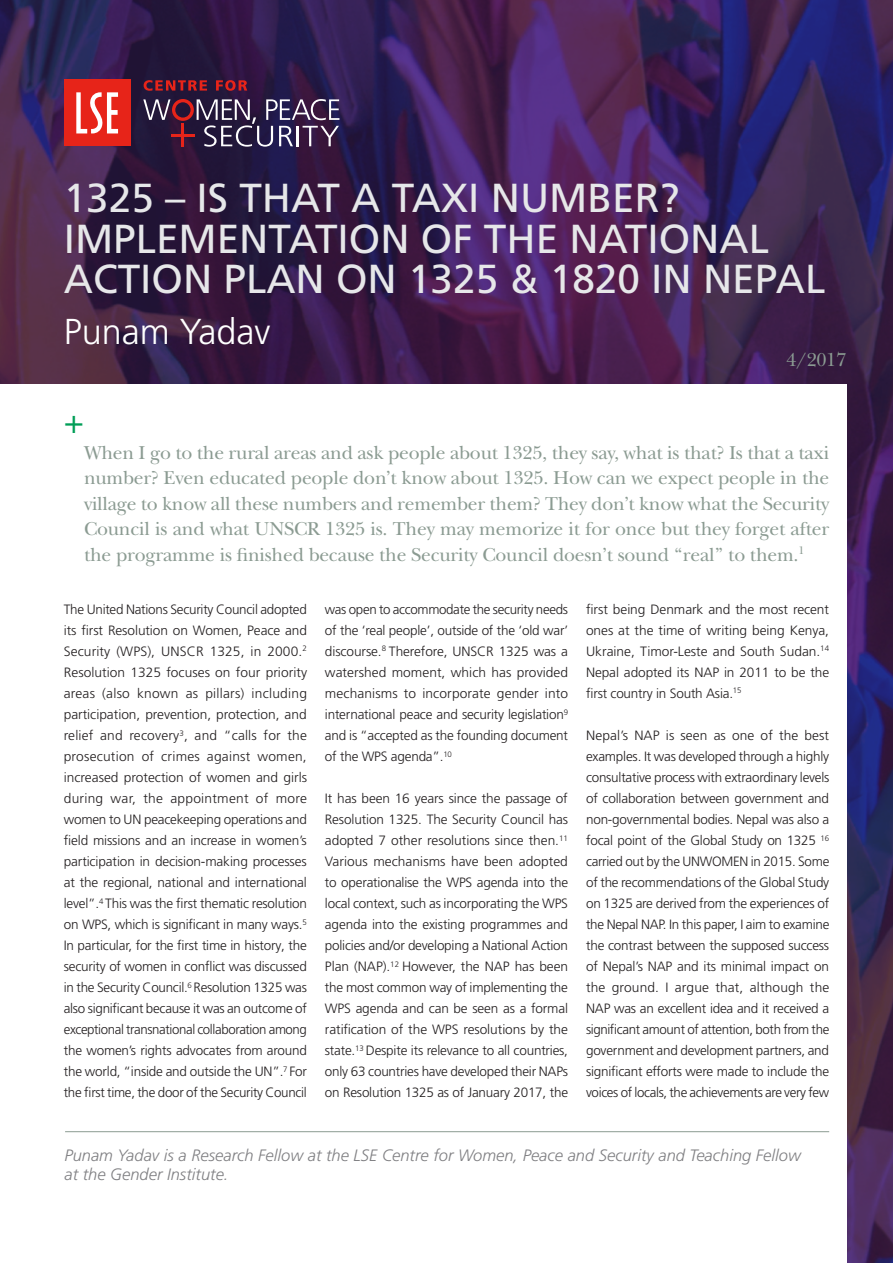
<style>
.page{position:relative;width:893px;height:1263px;background:#fff}
.page>*{position:absolute;margin:0;border:0;box-sizing:border-box;transform-origin:0 0}
.DU_Normal{font:40.5px/40.5px "Frutiger LT Pro";color:#e6e7e9}
.DU_Normal-2{font:300 36px "Frutiger LT Pro";color:#fff}
.t1{font:33.75px "Helvetica Neue LT Pro";color:#009e57}
.t2{font:19.5px/25.5px "New Baskerville ITC Pro";letter-spacing:-.01em;color:#8b9b92;text-align:justify}
.DU_SUBHEAD{font:italic 300 16.5px/19.5px "Frutiger LT Pro";color:#808083}
.t3{font:300 13.5px/21px "Frutiger LT Pro";letter-spacing:-.015em;color:#231f20;text-align:justify}
</style>
<div class="page">
<img style="left:0;top:0;width:893px;height:1263px">
<div style="left:0;top:384px;width:846px;height:879px;background:#fff"></div>
<div style="left:64px;top:80px;width:67px;height:66px;background:#e72419"></div>
<svg style="left:76px;top:92px;width:42px;height:42px"></svg>
<svg style="left:144px;top:80px;width:63px;height:11px"></svg>
<svg style="left:216px;top:80px;width:31px;height:11px"></svg>
<svg style="left:143px;top:99px;width:196px;height:48px;background:#503f5e"></svg>
<hr style="left:181px;top:123px;width:3px;height:24px;background:#e72419">
<hr style="left:171px;top:134px;width:24px;height:2px;background:#e72419">
<hr style="left:65px;top:1131px;width:764px;height:1px;background:#8b9b92">
<p class="DU_Normal" style="left:64px;top:178px;width:617px">1325 – IS THAT A TAXI NUMBER?</p>
<p class="DU_Normal" style="left:64px;top:219px;width:763px">IMPLEMENTATION OF THE NATIONAL<br>ACTION PLAN ON 1325 &amp; 1820 IN NEPAL</p>
<p class="DU_Normal-2" style="left:64px;top:311px;width:208px">Punam Yadav</p>
<p class="t1" style="left:64px;top:401px;width:22px">+</p>
<p class="t2" style="left:786px;top:347px;width:62px">4/2017</p>
<p class="t2" style="left:84px;top:440px;width:747px">When I go to the rural areas and ask people about 1325, they say, what is that? Is that a taxi number? Even educated people don’t know about 1325. How can we expect people in the village to know all these numbers and remember them? They don’t know what the Security Council is and what UNSCR 1325 is. They may memorize it for once but they forget after the programme is finished because the Security Council doesn’t sound “real” to them.<sup>1</sup></p>
<p class="t3" style="left:64px;top:599px;width:245px">The United Nations Security Council adopted its first Resolution on Women, Peace and Security (WPS), UNSCR 1325, in 2000.<sup>2<br></sup>Resolution 1325 focuses on four priority areas (also known as pillars) including participation, prevention, protection, and relief and recovery<sup>3</sup>, and “calls for the prosecution of crimes against women, increased protection of women and girls during war, the appointment of more women to UN peacekeeping operations and field missions and an increase in women’s participation in decision-making processes at the regional, national and international level”.<sup>4</sup> This was the first thematic resolution on WPS, which is significant in many ways.<sup>5<br></sup>In particular, for the first time in history, the security of women in conflict was discussed in the Security Council.<sup>6</sup> Resolution 1325 was also significant because it was an outcome of exceptional transnational collaboration among the women’s rights advocates from around the world, “inside and outside the UN”.<sup>7</sup> For the first time, the door of the Security Council</p>
<p class="t3" style="left:325px;top:599px;width:245px">was open to accommodate the security needs of the ‘real people’, outside of the ‘old war’ discourse.<sup>8</sup> Therefore, UNSCR 1325 was a watershed moment, which has provided mechanisms to incorporate gender into international peace and security legislation<sup>9 </sup>and is “accepted as the founding document of the WPS agenda”.<sup>10</sup></p>
<p class="t3" style="left:586px;top:599px;width:245px">first being Denmark and the most recent ones at the time of writing being Kenya, Ukraine, Timor-Leste and South Sudan.<sup>14<br></sup>Nepal adopted its NAP in 2011 to be the first country in South Asia.<sup>15</sup></p>
<p class="t3" style="left:586px;top:725px;width:245px">Nepal’s NAP is seen as one of the best examples. It was developed through a highly consultative process with extraordinary levels of collaboration between government and non-governmental bodies. Nepal was also a focal point of the Global Study on 1325 <sup>16 </sup>carried out by the UNWOMEN in 2015. Some of the recommendations of the Global Study on 1325 are derived from the experiences of the Nepal NAP. In this paper, I aim to examine the contrast between the supposed success of Nepal’s NAP and its minimal impact on the ground. I argue that, although the NAP was an excellent idea and it received a significant amount of attention, both from the government and development partners, and significant efforts were made to include the voices of locals, the achievements are very few</p>
<p class="t3" style="left:325px;top:788px;width:245px">It has been 16 years since the passage of Resolution 1325. The Security Council has adopted 7 other resolutions since then.<sup>11<br></sup>Various mechanisms have been adopted to operationalise the WPS agenda into the local context, such as incorporating the WPS agenda into the existing programmes and policies and/or developing a National Action Plan (NAP).<sup>12</sup> However, the NAP has been the most common way of implementing the WPS agenda and can be seen as a formal ratification of the WPS resolutions by the state.<sup>13</sup> Despite its relevance to all countries, only 63 countries have developed their NAPs on Resolution 1325 as of January 2017, the</p>
<p class="DU_SUBHEAD" style="left:64px;top:1145px;width:738px">Punam Yadav is a Research Fellow at the LSE Centre for Women, Peace and Security and Teaching Fellow at the Gender Institute.</p>
</div>
